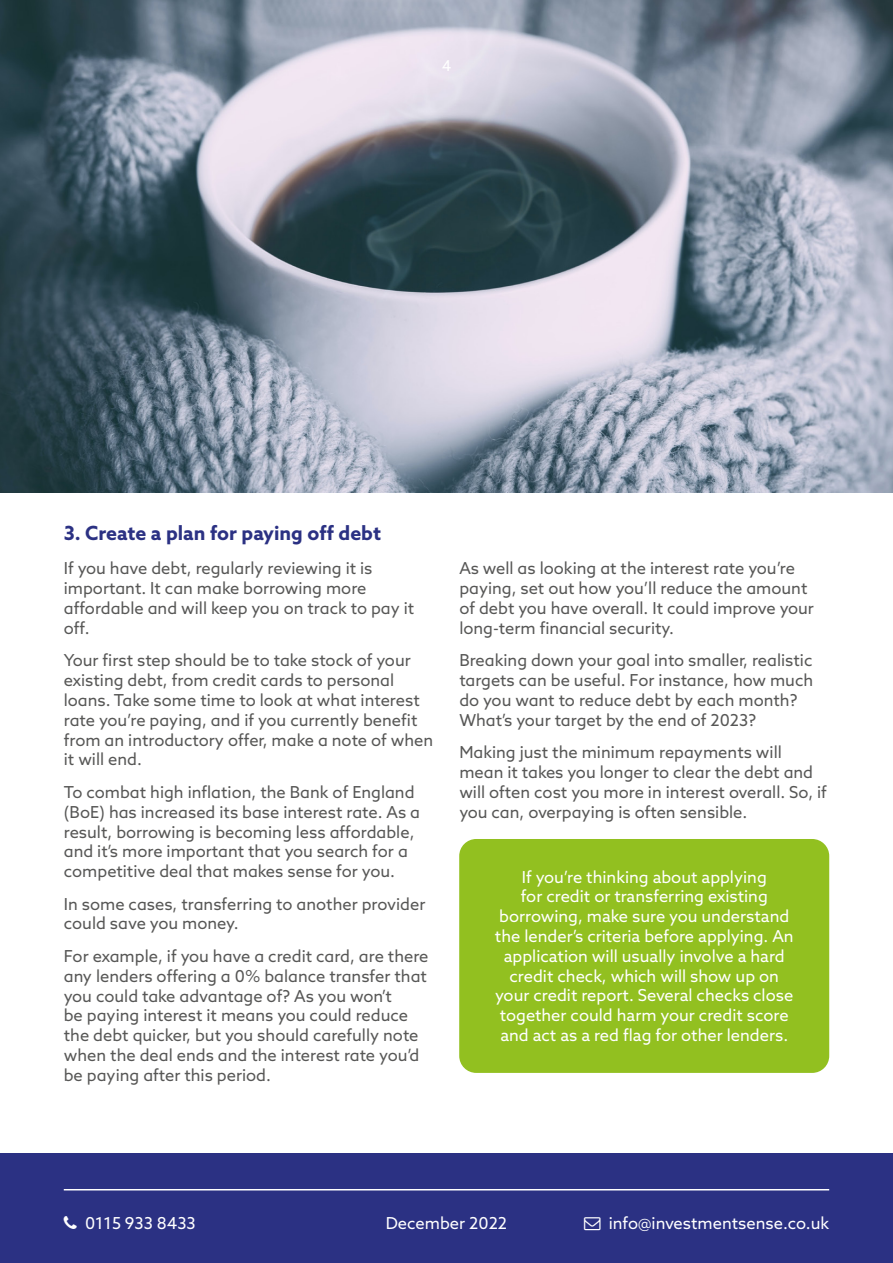
<style>
.page{position:relative;width:893px;height:1263px;background:#fff}
.page>*{position:absolute;margin:0;border:0;box-sizing:border-box;transform-origin:0 0}
.t1{font:700 19.5px "Azo Sans";color:#2b3183}
.t2{font:16.5px/19.8px "Azo Sans";color:#575756}
.t3{font:16.5px/19.8px "Azo Sans";color:#fff;text-align:center}
.t4{font:15px "Azo Sans";color:#fff}
</style>
<div class="page">
<img style="left:0;top:0;width:893px;height:492px">
<div style="left:0;top:1153px;width:893px;height:110px;background:#2b3183"></div>
<hr style="left:64px;top:1189px;width:765px;height:1px;background:#fff">
<div style="left:459px;top:839px;width:370px;height:234px;background:#92c020;border-radius:17px"></div>
<p class="t4" style="left:442px;top:56px;width:11px">4</p>
<p class="t1" style="left:64px;top:520px;width:319px">3. Create a plan for paying off debt</p>
<p class="t2" style="left:64px;top:558px;width:352px">If you have debt, regularly reviewing it is important. It can make borrowing more affordable and will keep you on track to pay it off.</p>
<p class="t2" style="left:64px;top:650px;width:371px">Your first step should be to take stock of your existing debt, from credit cards to personal loans. Take some time to look at what interest rate you’re paying, and if you currently benefit from an introductory offer, make a note of when it will end.</p>
<p class="t2" style="left:64px;top:782px;width:358px">To combat high inflation, the Bank of England (BoE) has increased its base interest rate. As a result, borrowing is becoming less affordable, and it’s more important that you search for a competitive deal that makes sense for you.</p>
<p class="t2" style="left:64px;top:894px;width:363px">In some cases, transferring to another provider could save you money.</p>
<p class="t2" style="left:64px;top:946px;width:366px">For example, if you have a credit card, are there any lenders offering a 0% balance transfer that you could take advantage of? As you won’t<br>be paying interest it means you could reduce the debt quicker, but you should carefully note when the deal ends and the interest rate you’d be paying after this period.</p>
<p class="t2" style="left:459px;top:558px;width:356px">As well as looking at the interest rate you’re paying, set out how you’ll reduce the amount of debt you have overall. It could improve your long-term financial security.</p>
<p class="t2" style="left:459px;top:650px;width:355px">Breaking down your goal into smaller, realistic targets can be useful. For instance, how much do you want to reduce debt by each month?<br>What’s your target by the end of 2023?</p>
<p class="t2" style="left:459px;top:742px;width:369px">Making just the minimum repayments will mean it takes you longer to clear the debt and will often cost you more in interest overall. So, if you can, overpaying is often sensible.</p>
<p class="t3" style="left:495px;top:866px;width:300px">If you’re thinking about applying<br>for credit or transferring existing borrowing, make sure you understand the lender’s criteria before applying. An application will usually involve a hard credit check, which will show up on your credit report. Several checks close together could harm your credit score and act as a red flag for other lenders.</p>
<p class="t3" style="left:85px;top:1213px;width:112px">0115 933 8433</p>
<p class="t3" style="left:609px;top:1213px;width:222px">info@investmentsense.co.uk</p>
<p class="t3" style="left:386px;top:1213px;width:123px">December 2022</p>
</div>
